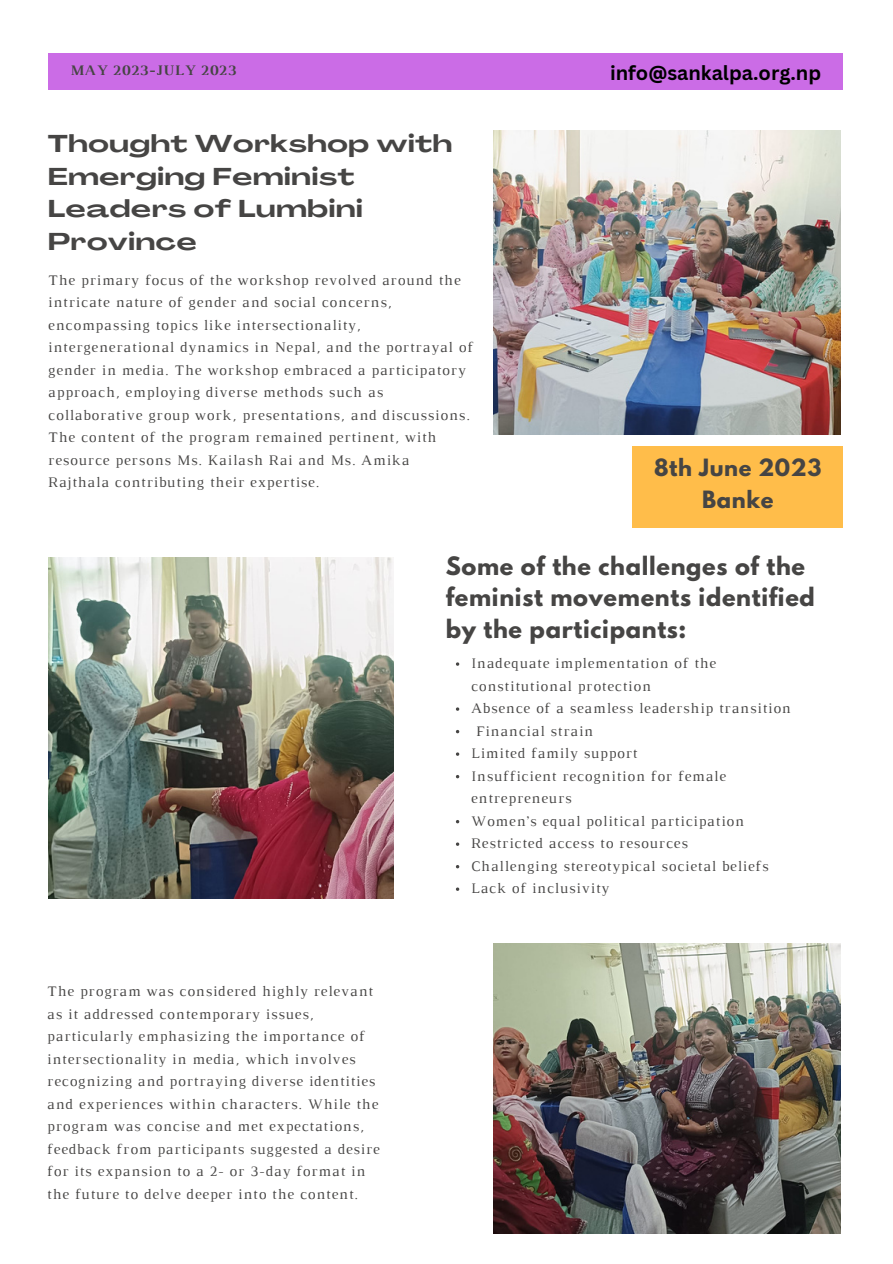
<style>
.page{position:relative;width:893px;height:1264px;background:#fff}
.page>*{position:absolute;margin:0;border:0;box-sizing:border-box;transform-origin:0 0}
.t1{font:700 24px/32.7px "Agrandir Grand";letter-spacing:.03em;color:#464544}
.t2{font:700 22.5px/31.3px "League Spartan";letter-spacing:.03em;color:#464544}
.t3{font:700 21.15px "League Spartan";letter-spacing:.03em;color:#464544}
.t4{font:700 19.8px "Canva Sans";color:#000}
.t5{font:14.85px/22.5px "Luthier";letter-spacing:.06em;color:#464544}
.t6{font:700 14.85px "Luthier";letter-spacing:.06em;color:#464544}
</style>
<div class="page">
<div style="left:48px;top:53px;width:795px;height:36px;background:#cb6ce6"></div>
<div style="left:632px;top:447px;width:210px;height:81px;background:#ffbd4a"></div>
<img style="left:493px;top:130px;width:347px;height:304px">
<img style="left:48px;top:557px;width:346px;height:341px">
<img style="left:493px;top:943px;width:347px;height:290px">
<p class="t6" style="left:70px;top:65px;width:167px">MAY 2023-JULY 2023</p>
<p class="t4" style="left:610px;top:59px;width:213px">info@sankalpa.org.np</p>
<p class="t1" style="left:48px;top:130px;width:405px">Thought Workshop with<br>Emerging Feminist<br>Leaders of Lumbini<br>Province</p>
<p class="t5" style="left:48px;top:269px;width:426px">The primary focus of the workshop revolved around the intricate nature of gender and social concerns, encompassing topics like intersectionality, intergenerational dynamics in Nepal, and the portrayal of gender in media. The workshop embraced a participatory approach, employing diverse methods such as collaborative group work, presentations, and discussions.<br>The content of the program remained pertinent, with resource persons Ms. Kailash Rai and Ms. Amika Rajthala contributing their expertise.</p>
<p class="t3" style="left:654px;top:456px;width:169px">8th June 2023</p>
<p class="t3" style="left:702px;top:489px;width:73px">Banke</p>
<p class="t2" style="left:446px;top:553px;width:370px">Some of the challenges of the feminist movements identified by the participants:</p>
<p class="t5" style="left:47px;top:981px;width:334px">The program was considered highly relevant as it addressed contemporary issues, particularly emphasizing the importance of intersectionality in media, which involves recognizing and portraying diverse identities and experiences within characters. While the program was concise and met expectations, feedback from participants suggested a desire for its expansion to a 2- or 3-day format in the future to delve deeper into the content.</p>
<p class="t5" style="left:471px;top:653px;width:247px">Inadequate implementation of the constitutional protection</p>
<p class="t5" style="left:471px;top:698px;width:321px">Absence of a seamless leadership transition</p>
<p class="t5" style="left:476px;top:720px;width:119px">Financial strain</p>
<p class="t5" style="left:471px;top:743px;width:168px">Limited family support</p>
<p class="t5" style="left:471px;top:765px;width:256px">Insufficient recognition for female entrepreneurs</p>
<p class="t5" style="left:471px;top:810px;width:274px">Women’s equal political participation</p>
<p class="t5" style="left:471px;top:833px;width:218px">Restricted access to resources</p>
<p class="t5" style="left:471px;top:855px;width:299px">Challenging stereotypical societal beliefs</p>
<p class="t5" style="left:471px;top:878px;width:140px">Lack of inclusivity</p>
</div>
